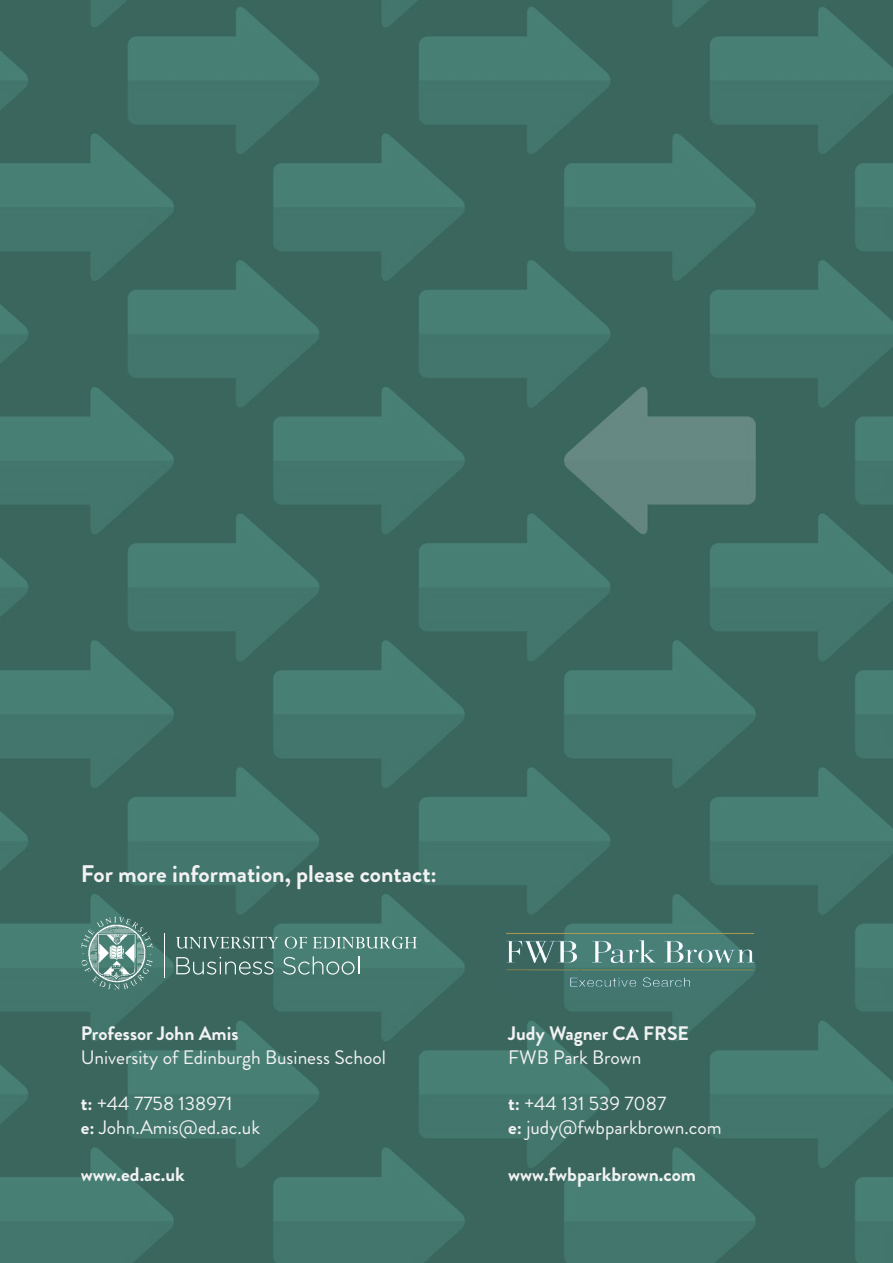
<style>
.page{position:relative;width:893px;height:1263px;background:#fff}
.page>*{position:absolute;margin:0;border:0;box-sizing:border-box;transform-origin:0 0}
.t1{font:700 24px "Brandon Grotesque";color:#f2f2f2}
.t2{font:19.5px "Brandon Grotesque";color:#f2f2f2}
.t3{font:700 19.5px "Brandon Grotesque";color:#f2f2f2}
.s1{font-weight:700}
</style>
<div class="page">
<img style="left:0;top:0;width:893px;height:1263px">
<svg style="left:283px;top:956px;width:76px;height:19px"></svg>
<svg style="left:176px;top:957px;width:98px;height:18px;background:#5e827c"></svg>
<svg style="left:176px;top:936px;width:102px;height:12px"></svg>
<svg style="left:285px;top:937px;width:22px;height:11px"></svg>
<svg style="left:313px;top:937px;width:104px;height:11px"></svg>
<hr style="left:164px;top:933px;width:1px;height:45px;background:#fff">
<img style="left:81px;top:916px;width:73px;height:74px">
<img style="left:497px;top:925px;width:266px;height:70px">
<p class="t1" style="left:81px;top:857px;width:358px">For more information, please contact:</p>
<p class="t3" style="left:81px;top:1020px;width:159px">Professor John Amis</p>
<p class="t2" style="left:81px;top:1043px;width:307px">University of Edinburgh Business School</p>
<p class="t2" style="left:81px;top:1090px;width:153px"><span class="s1">t:</span> +44 7758 138971</p>
<p class="t2" style="left:81px;top:1114px;width:181px"><span class="s1">e:</span> John.Amis@ed.ac.uk</p>
<p class="t3" style="left:81px;top:1160px;width:106px">www.ed.ac.uk</p>
<p class="t3" style="left:508px;top:1020px;width:182px">Judy Wagner CA FRSE</p>
<p class="t2" style="left:508px;top:1043px;width:135px">FWB Park Brown</p>
<p class="t2" style="left:508px;top:1090px;width:160px"><span class="s1">t:</span> +44 131 539 7087</p>
<p class="t2" style="left:508px;top:1114px;width:215px"><span class="s1">e:</span> judy@fwbparkbrown.com</p>
<p class="t3" style="left:508px;top:1160px;width:189px">www.fwbparkbrown.com</p>
</div>
